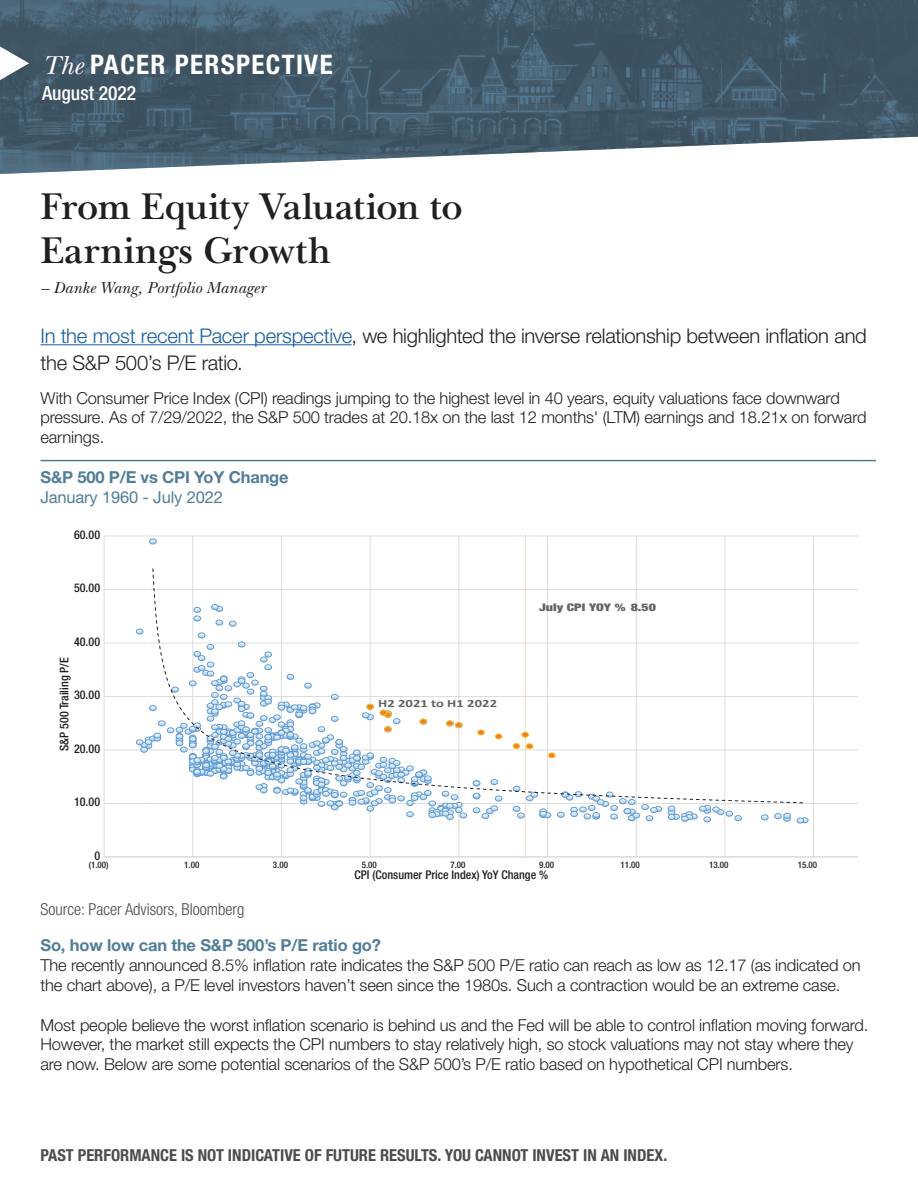
<style>
.page{position:relative;width:918px;height:1188px;background:#fff}
.page>*{position:absolute;margin:0;border:0;box-sizing:border-box;transform-origin:0 0}
.t1{font:600 39px/43.5px "New Baskerville ITC Pro";letter-spacing:-.005em;color:#231f20}
.t2{font:700 condensed 27px "Helvetica Neue LT Std";letter-spacing:.05em;color:#fff}
.t3{font:300 20.25px/27px "Helvetica Neue LT Std";letter-spacing:-.015em;color:#231f20}
.t4{font:500 condensed 19.5px "Helvetica Neue LT Std";color:#fff}
.t5{font:300 16.5px/19.8px "Helvetica Neue LT Std";letter-spacing:-.01em;color:#231f20}
.t6{font:700 condensed 16.5px "Helvetica Neue LT Std";color:#4b4c4d}
.t7{font:700 16.5px "Helvetica Neue LT Std";letter-spacing:-.01em;color:#517d98}
.t8{font:300 condensed 16.5px "Helvetica Neue LT Std";color:#4b4c4d}
.t9{font:italic 16.5px "New Baskerville ITC Pro";color:#231f20}
.t10{font:16.5px "Helvetica Neue LT Std";letter-spacing:-.01em;color:#517d98}
.t11{font:500 condensed 12px "Helvetica Neue";color:#211e1e}
.t12{font:700 11.1px "Calibri";letter-spacing:.01em;color:#636366;scale:1.32 1}
.t13{font:900 condensed 10.5px "Helvetica Neue LT Std";color:#636366;scale:1.32 1}
.t14{font:500 condensed 9px "Helvetica Neue";color:#211e1e}
.s1{font-family:"New Baskerville ITC Pro";font-weight:400;font-style:italic;font-stretch:normal}
.s2{color:#175d9e}
</style>
<div class="page">
<img style="left:0;top:0;width:918px;height:174px">
<svg style="left:0;top:46px;width:29px;height:34px"></svg>
<hr style="left:40px;top:344px;width:312px;height:1px;background:#175d9e">
<hr style="left:40px;top:460px;width:836px;height:1px;background:#517d98">
<hr style="left:104px;top:803px;width:754px;height:1px;background:#dcdddf">
<hr style="left:104px;top:750px;width:754px;height:1px;background:#dcdddf">
<hr style="left:104px;top:696px;width:754px;height:1px;background:#dcdddf">
<hr style="left:104px;top:643px;width:754px;height:1px;background:#dcdddf">
<hr style="left:104px;top:589px;width:754px;height:1px;background:#dcdddf">
<hr style="left:104px;top:536px;width:754px;height:1px;background:#dcdddf">
<hr style="left:104px;top:536px;width:1px;height:321px;background:#dcdddf">
<hr style="left:193px;top:536px;width:1px;height:321px;background:#dcdddf">
<hr style="left:281px;top:536px;width:1px;height:321px;background:#dcdddf">
<hr style="left:370px;top:536px;width:1px;height:321px;background:#dcdddf">
<hr style="left:459px;top:536px;width:1px;height:321px;background:#dcdddf">
<hr style="left:725px;top:536px;width:1px;height:321px;background:#dcdddf">
<hr style="left:813px;top:536px;width:1px;height:321px;background:#dcdddf">
<hr style="left:148px;top:536px;width:1px;height:321px;background:#fff">
<hr style="left:104px;top:857px;width:754px;height:1px;background:#c7c8ca">
<svg style="left:761px;top:815px;width:7px;height:5px"></svg>
<svg style="left:797px;top:818px;width:11px;height:5px"></svg>
<svg style="left:775px;top:813px;width:16px;height:8px"></svg>
<div style="left:784px;top:813px;width:7px;height:6px;border:1px solid #5d9ad3;border-radius:50%"></div>
<svg style="left:668px;top:805px;width:74px;height:17px"></svg>
<svg style="left:473px;top:805px;width:26px;height:14px"></svg>
<div style="left:482px;top:813px;width:7px;height:6px;border:1px solid #5d9ad3;border-radius:50%"></div>
<svg style="left:149px;top:539px;width:7px;height:5px"></svg>
<svg style="left:136px;top:628px;width:331px;height:192px"></svg>
<svg style="left:513px;top:536px;width:149px;height:322px"></svg>
<svg style="left:152px;top:568px;width:654px;height:236px"></svg>
<h2 class="t2" style="left:42px;top:49px;width:292px"><span class="s1">The</span> PACER PERSPECTIVE</h2>
<p class="t4" style="left:42px;top:81px;width:96px">August 2022</p>
<h1 class="t1" style="left:40px;top:185px;width:424px">From Equity Valuation to<br>Earnings Growth</h1>
<p class="t9" style="left:40px;top:278px;width:226px">– Danke Wang, Portfolio Manager</p>
<p class="t3" style="left:40px;top:322px;width:828px"><span class="s2">In the most recent Pacer perspective</span>, we highlighted the inverse relationship between inflation and the S&amp;P 500’s P/E ratio.</p>
<p class="t5" style="left:40px;top:387px;width:828px">With Consumer Price Index (CPI) readings jumping to the highest level in 40 years, equity valuations face downward pressure. As of 7/29/2022, the S&amp;P 500 trades at 20.18x on the last 12 months' (LTM) earnings and 18.21x on forward earnings.</p>
<p class="t7" style="left:40px;top:467px;width:250px">S&amp;P 500 P/E vs CPI YoY Change</p>
<p class="t10" style="left:40px;top:487px;width:184px">January 1960 - July 2022</p>
<p class="t11" style="left:74px;top:527px;width:28px">60.00</p>
<p class="t11" style="left:74px;top:581px;width:28px">50.00</p>
<p class="t11" style="left:74px;top:634px;width:28px">40.00</p>
<p class="t11" style="left:57px;top:751px;width:95px;rotate:-90deg">S&amp;P 500 Trailing P/E</p>
<p class="t11" style="left:74px;top:688px;width:28px">30.00</p>
<p class="t11" style="left:74px;top:741px;width:28px">20.00</p>
<p class="t11" style="left:74px;top:795px;width:28px">10.00</p>
<p class="t11" style="left:94px;top:848px;width:7px">0</p>
<p class="t12" style="left:378px;top:696px;width:92px">H2 2021 to H1 2022</p>
<p class="t13" style="left:539px;top:601px;width:90px">July CPI YOY % 8.50</p>
<p class="t14" style="left:89px;top:860px;width:21px">(1.00)</p>
<p class="t14" style="left:184px;top:860px;width:17px">1.00</p>
<p class="t14" style="left:273px;top:860px;width:17px">3.00</p>
<p class="t14" style="left:362px;top:860px;width:17px">5.00</p>
<p class="t14" style="left:450px;top:860px;width:17px">7.00</p>
<p class="t14" style="left:539px;top:860px;width:17px">9.00</p>
<p class="t14" style="left:620px;top:860px;width:21px">11.00</p>
<p class="t14" style="left:709px;top:860px;width:21px">13.00</p>
<p class="t14" style="left:798px;top:860px;width:21px">15.00</p>
<p class="t11" style="left:355px;top:868px;width:195px">CPI (Consumer Price Index) YoY Change %</p>
<p class="t8" style="left:40px;top:900px;width:205px">Source: Pacer Advisors, Bloomberg</p>
<p class="t7" style="left:40px;top:935px;width:342px">So, how low can the S&amp;P 500’s P/E ratio go?</p>
<p class="t5" style="left:40px;top:955px;width:822px">The recently announced 8.5% inflation rate indicates the S&amp;P 500 P/E ratio can reach as low as 12.17 (as indicated on the chart above), a P/E level investors haven’t seen since the 1980s. Such a contraction would be an extreme case.</p>
<p class="t5" style="left:40px;top:1014px;width:830px">Most people believe the worst inflation scenario is behind us and the Fed will be able to control inflation moving forward.<br>However, the market still expects the CPI numbers to stay relatively high, so stock valuations may not stay where they are now. Below are some potential scenarios of the S&amp;P 500’s P/E ratio based on hypothetical CPI numbers.</p>
<p class="t6" style="left:40px;top:1145px;width:628px">PAST PERFORMANCE IS NOT INDICATIVE OF FUTURE RESULTS. YOU CANNOT INVEST IN AN INDEX.</p>
</div>
